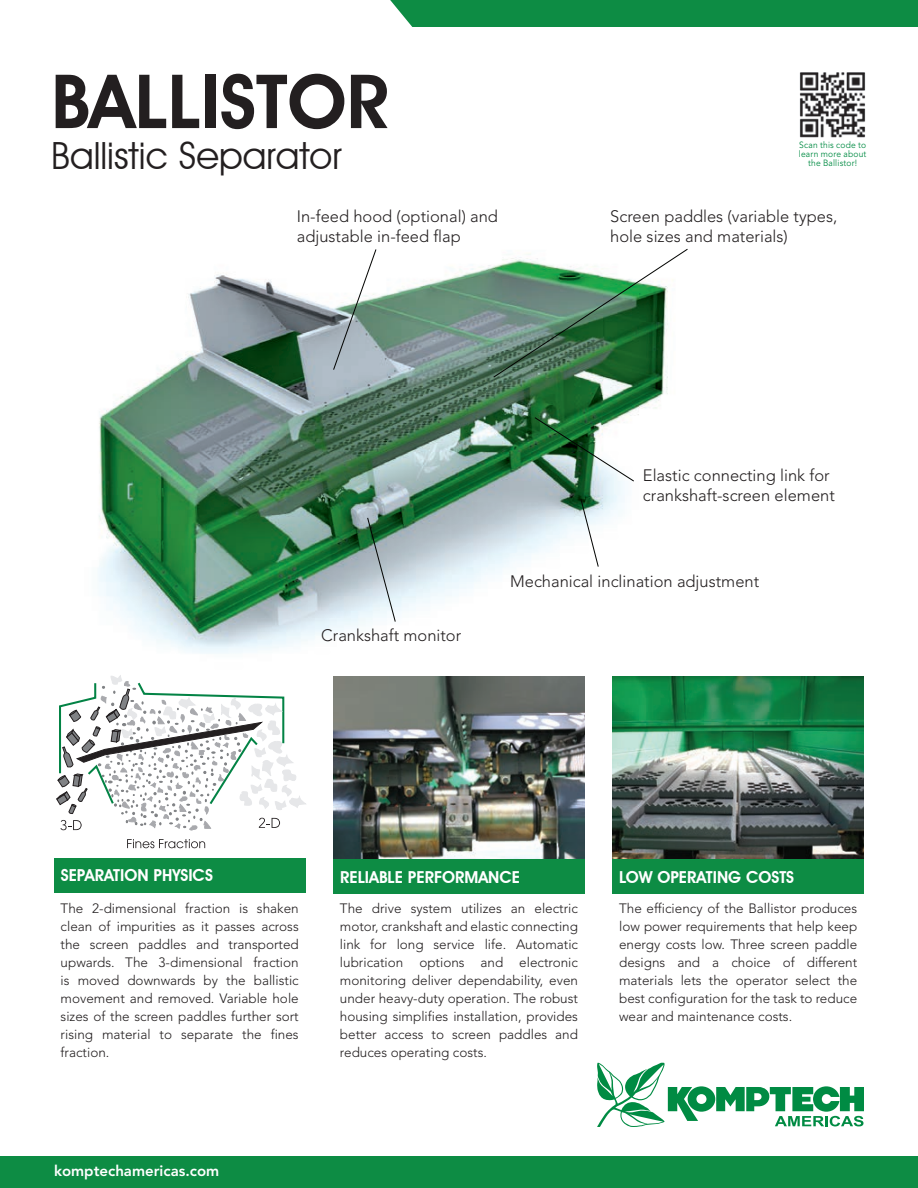
<style>
.page{position:relative;width:918px;height:1188px;background:#fff}
.page>*{position:absolute;margin:0;border:0;box-sizing:border-box;transform-origin:0 0}
.t1{font:600 75px "Avant Garde IT Cby BT";color:#231f20}
.t2{font:37.5px "Avant Garde IT Cby BT";color:#231f20}
.t3{font:300 16.5px/19.8px "Avenir";color:#231f20}
.t4{font:600 16.5px "Avant Garde IT Cby BT";color:#fff}
.t5{font:800 15px "Avenir";color:#fff}
.t6{font:300 13.5px/18px "Avenir";color:#231f20;text-align:justify}
.t7{font:9px/9px "Avenir";letter-spacing:.025em;color:#008b43;text-align:center;scale:.94 1}
</style>
<div class="page">
<img style="left:98px;top:265px;width:685px;height:412px">
<div style="left:0;top:1157px;width:918px;height:31px;background:#0d8c44"></div>
<div style="left:390px;top:0;width:528px;height:27px;background:#0d8c44"></div>
<div style="left:54px;top:858px;width:252px;height:34px;background:#0d8c44"></div>
<img style="left:612px;top:677px;width:252px;height:182px">
<img style="left:333px;top:677px;width:252px;height:182px">
<svg style="left:597px;top:1063px;width:267px;height:64px"></svg>
<svg style="left:332px;top:249px;width:45px;height:122px"></svg>
<svg style="left:492px;top:248px;width:197px;height:131px"></svg>
<svg style="left:366px;top:517px;width:31px;height:106px;background:#a0b7b4"></svg>
<img style="left:534px;top:416px;width:101px;height:66px">
<svg style="left:580px;top:498px;width:19px;height:70px"></svg>
<div style="left:333px;top:859px;width:252px;height:35px;background:#0d8c44"></div>
<div style="left:612px;top:859px;width:252px;height:35px;background:#0d8c44"></div>
<svg style="left:56px;top:675px;width:251px;height:156px"></svg>
<svg style="left:127px;top:839px;width:78px;height:9px"></svg>
<img style="left:799px;top:72px;width:67px;height:66px">
<h1 class="t1" style="left:51px;top:56px;width:340px">BALLISTOR</h1>
<h2 class="t2" style="left:51px;top:133px;width:292px">Ballistic Separator</h2>
<p class="t3" style="left:297px;top:206px;width:203px">In-feed hood (optional) and adjustable in-feed flap</p>
<p class="t3" style="left:610px;top:206px;width:229px">Screen paddles (variable types, hole sizes and materials)</p>
<p class="t7" style="left:799px;top:141px;width:73px">Scan this code to learn more about the Ballistor!</p>
<p class="t3" style="left:643px;top:466px;width:193px">Elastic connecting link for crankshaft-screen element</p>
<p class="t3" style="left:321px;top:626px;width:142px">Crankshaft monitor</p>
<p class="t3" style="left:510px;top:571px;width:251px">Mechanical inclination adjustment</p>
<p class="t4" style="left:61px;top:866px;width:154px">SEPARATION PHYSICS</p>
<p class="t6" style="left:61px;top:899px;width:240px">The 2-dimensional fraction is shaken clean of impurities as it passes across the screen paddles and transported upwards. The 3-dimensional fraction is moved downwards by the ballistic movement and removed. Variable hole sizes of the screen paddles further sort rising material to separate the fines fraction.</p>
<p class="t4" style="left:340px;top:867px;width:182px">RELIABLE PERFORMANCE</p>
<p class="t6" style="left:340px;top:899px;width:240px">The drive system utilizes an electric motor, crankshaft and elastic connecting link for long service life. Automatic lubrication options and electronic monitoring deliver dependability, even under heavy-duty operation. The robust housing simplifies installation, provides better access to screen paddles and reduces operating costs.</p>
<p class="t4" style="left:619px;top:867px;width:177px">LOW OPERATING COSTS</p>
<p class="t6" style="left:619px;top:899px;width:240px">The efficiency of the Ballistor produces low power requirements that help keep energy costs low. Three screen paddle designs and a choice of different materials lets the operator select the best configuration for the task to reduce wear and maintenance costs.</p>
<p class="t5" style="left:54px;top:1162px;width:167px">komptechamericas.com</p>
</div>
